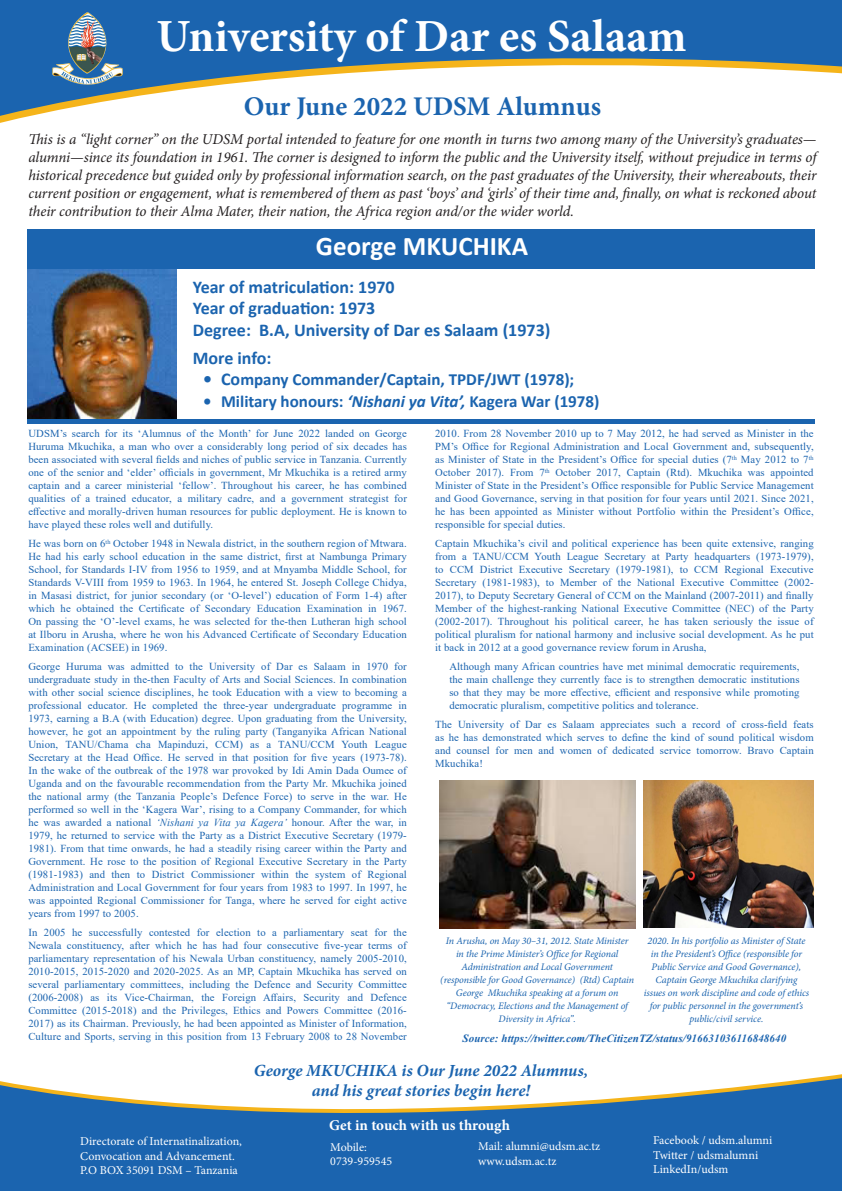
<style>
.page{position:relative;width:842px;height:1191px;background:#fff}
.page>*{position:absolute;margin:0;border:0;box-sizing:border-box;transform-origin:0 0}
.t1{font:700 46px "Minion Pro";color:#fff}
.t2{font:700 27px "Minion Pro";color:#1b64af}
.t3{font:700 27px "Calibri";color:#fff}
.t4{font:700 18px "Calibri";color:#1b64af}
.t5{font:700 17px "Calibri";color:#1b64af}
.t6{font:italic 700 17px "Minion Pro";color:#1b64af}
.t7{font:italic 15px/18px "Minion Pro";letter-spacing:-.005em;color:#231f20;text-align:justify}
.t8{font:700 15px "Minion Pro";color:#fff}
.t9{font:12px "Minion Pro";color:#fff}
.t10{font:italic 700 11px "Times New Roman";letter-spacing:.01em;color:#1b64af}
.t11{font:10.7px/13px "Times New Roman";letter-spacing:.01em;color:#1b64af;text-align:justify}
.t12{font:italic 10px/13px "Minion Pro";letter-spacing:-.005em;color:#1b64af;text-align:center}
.s1{font-size:18px}
.s2{font-style:italic}
</style>
<div class="page">
<img style="left:27px;top:289px;width:149px;height:130px">
<svg style="left:27px;top:282px;width:150px;height:7px"></svg>
<svg style="left:0;top:26px;width:842px;height:256px"></svg>
<div style="left:0;top:0;width:842px;height:26px;background:#1b64af"></div>
<svg style="left:0;top:1074px;width:842px;height:65px;fill:#1b64af"></svg>
<div style="left:0;top:1139px;width:842px;height:52px;background:#1b64af"></div>
<img style="left:439px;top:780px;width:196px;height:148px">
<img style="left:643px;top:781px;width:171px;height:147px">
<hr style="left:27px;top:419px;width:788px;height:4px;background:#1b64af">
<img style="left:48px;top:9px;width:86px;height:84px">
<p class="t1" style="left:156px;top:4px;width:532px">University of Dar es Salaam</p>
<p class="t2" style="left:244px;top:87px;width:359px">Our June 2022 UDSM Alumnus</p>
<p class="t7" style="left:28px;top:130px;width:790px">This is a “light corner” on the UDSM portal intended to feature for one month in turns two among many of the University’s graduates— alumni—since its foundation in 1961. The corner is designed to inform the public and the University itself, without prejudice in terms of historical precedence but guided only by professional information search, on the past graduates of the University, their whereabouts, their current position or engagement, what is remembered of them as past ‘boys’ and ‘girls’ of their time and, finally, on what is reckoned about their contribution to their Alma Mater, their nation, the Africa region and/or the wider world.</p>
<p class="t3" style="left:316px;top:227px;width:214px">George MKUCHIKA</p>
<p class="t4" style="left:193px;top:274px;width:203px">Year of matriculation: 1970</p>
<p class="t4" style="left:193px;top:296px;width:184px">Year of graduation: 1973</p>
<p class="t4" style="left:193px;top:317px;width:359px">Degree: B.A, University of Dar es Salaam (1973)</p>
<p class="t4" style="left:193px;top:345px;width:80px">More info:</p>
<p class="t5" style="left:203px;top:367px;width:373px"><span class="s1">• Co</span>mpany Commander/Captain, TPDF/JWT (1978);</p>
<p class="t5" style="left:203px;top:389px;width:398px">• Military honours: <span class="s2">‘Nishani ya Vita’,</span> Kagera War (1978)</p>
<p class="t11" style="left:435px;top:427px;width:380px">2010. From 28 November 2010 up to 7 May 2012, he had served as Minister in the PM’s Office for Regional Administration and Local Government and, subsequently, as Minister of State in the President’s Office for special duties (7<sup>th</sup> May 2012 to 7<sup>th </sup>October 2017). From 7<sup>th</sup> October 2017, Captain (Rtd). Mkuchika was appointed Minister of State in the President’s Office responsible for Public Service Management and Good Governance, serving in that position for four years until 2021. Since 2021, he has been appointed as Minister without Portfolio within the President’s Office, responsible for special duties.</p>
<p class="t11" style="left:435px;top:537px;width:380px">Captain Mkuchika’s civil and political experience has been quite extensive, ranging from a TANU/CCM Youth League Secretary at Party headquarters (1973-1979), to CCM District Executive Secretary (1979-1981), to CCM Regional Executive Secretary (1981-1983), to Member of the National Executive Committee (2002- 2017), to Deputy Secretary General of CCM on the Mainland (2007-2011) and finally Member of the highest-ranking National Executive Committee (NEC) of the Party (2002-2017). Throughout his political career, he has taken seriously the issue of political pluralism for national harmony and inclusive social development. As he put it back in 2012 at a good governance review forum in Arusha,</p>
<p class="t11" style="left:449px;top:659px;width:352px">Although many African countries have met minimal democratic requirements, the main challenge they currently face is to strengthen democratic institutions so that they may be more effective, efficient and responsive while promoting democratic pluralism, competitive politics and tolerance.</p>
<p class="t11" style="left:435px;top:717px;width:380px">The University of Dar es Salaam appreciates such a record of cross-field feats as he has demonstrated which serves to define the kind of sound political wisdom and counsel for men and women of dedicated service tomorrow. Bravo Captain Mkuchika!</p>
<p class="t11" style="left:28px;top:427px;width:380px">UDSM’s search for its ‘Alumnus of the Month’ for June 2022 landed on George Huruma Mkuchika, a man who over a considerably long period of six decades has been associated with several fields and niches of public service in Tanzania. Currently one of the senior and ‘elder’ officials in government, Mr Mkuchika is a retired army captain and a career ministerial ‘fellow’. Throughout his career, he has combined qualities of a trained educator, a military cadre, and a government strategist for effective and morally-driven human resources for public deployment. He is known to have played these roles well and dutifully.</p>
<p class="t11" style="left:28px;top:537px;width:380px">He was born on 6<sup>th</sup> October 1948 in Newala district, in the southern region of Mtwara.<br>He had his early school education in the same district, first at Nambunga Primary School, for Standards I-IV from 1956 to 1959, and at Mnyamba Middle School, for Standards V-VIII from 1959 to 1963. In 1964, he entered St. Joseph College Chidya, in Masasi district, for junior secondary (or ‘O-level’) education of Form 1-4) after which he obtained the Certificate of Secondary Education Examination in 1967.<br>On passing the ‘O’-level exams, he was selected for the-then Lutheran high school at Ilboru in Arusha, where he won his Advanced Certificate of Secondary Education Examination (ACSEE) in 1969.</p>
<p class="t11" style="left:28px;top:659px;width:380px">George Huruma was admitted to the University of Dar es Salaam in 1970 for undergraduate study in the-then Faculty of Arts and Social Sciences. In combination with other social science disciplines, he took Education with a view to becoming a professional educator. He completed the three-year undergraduate programme in 1973, earning a B.A (with Education) degree. Upon graduating from the University, however, he got an appointment by the ruling party (Tanganyika African National Union, TANU/Chama cha Mapinduzi, CCM) as a TANU/CCM Youth League Secretary at the Head Office. He served in that position for five years (1973-78).<br>In the wake of the outbreak of the 1978 war provoked by Idi Amin Dada Oumee of Uganda and on the favourable recommendation from the Party Mr. Mkuchika joined the national army (the Tanzania People’s Defence Force) to serve in the war. He performed so well in the ‘Kagera War’, rising to a Company Commander, for which he was awarded a national <span class="s2">‘Nishani ya Vita ya Kagera’</span> honour. After the war, in 1979, he returned to service with the Party as a District Executive Secretary (1979- 1981). From that time onwards, he had a steadily rising career within the Party and Government. He rose to the position of Regional Executive Secretary in the Party (1981-1983) and then to District Commissioner within the system of Regional Administration and Local Government for four years from 1983 to 1997. In 1997, he was appointed Regional Commissioner for Tanga, where he served for eight active years from 1997 to 2005.</p>
<p class="t11" style="left:28px;top:925px;width:380px">In 2005 he successfully contested for election to a parliamentary seat for the Newala constituency, after which he has had four consecutive five-year terms of parliamentary representation of his Newala Urban constituency, namely 2005-2010, 2010-2015, 2015-2020 and 2020-2025. As an MP, Captain Mkuchika has served on several parliamentary committees, including the Defence and Security Committee (2006-2008) as its Vice-Chairman, the Foreign Affairs, Security and Defence Committee (2015-2018) and the Privileges, Ethics and Powers Committee (2016- 2017) as its Chairman. Previously, he had been appointed as Minister of Information, Culture and Sports, serving in this position from 13 February 2008 to 28 November</p>
<p class="t12" style="left:440px;top:934px;width:195px">In Arusha, on May 30–31, 2012. State Minister<br>in the Prime Minister’s Office for Regional Administration and Local Government (responsible for Good Governance) (Rtd) Captain George Mkuchika speaking at a forum on “Democracy, Elections and the Management of Diversity in Africa”.</p>
<p class="t12" style="left:644px;top:934px;width:167px">2020. In his portfolio as Minister of State in the President’s Office (responsible for Public Service and Good Governance), Captain George Mkuchika clarifying issues on work discipline and code of ethics for public personnel in the government’s public/civil service.</p>
<p class="t10" style="left:462px;top:1030px;width:325px">Source: https://twitter.com/TheCitizenTZ/status/916631036116848640</p>
<p class="t6" style="left:254px;top:1058px;width:336px">George MKUCHIKA is Our June 2022 Alumnus,</p>
<p class="t6" style="left:312px;top:1078px;width:220px">and his great stories begin here!</p>
<p class="t9" style="left:80px;top:1133px;width:163px">Directorate of Internatinalization,</p>
<p class="t9" style="left:80px;top:1148px;width:156px">Convocation and Advancement.</p>
<p class="t9" style="left:80px;top:1162px;width:159px">P.O BOX 35091 DSM – Tanzania</p>
<p class="t8" style="left:329px;top:1114px;width:182px">Get in touch with us through</p>
<p class="t9" style="left:330px;top:1139px;width:38px">Mobile:</p>
<p class="t9" style="left:330px;top:1153px;width:63px">0739-959545</p>
<p class="t9" style="left:478px;top:1138px;width:124px">Mail: alumni@udsm.ac.tz</p>
<p class="t9" style="left:478px;top:1152px;width:80px">www.udsm.ac.tz</p>
<p class="t9" style="left:653px;top:1132px;width:121px">Facebook / udsm.alumni</p>
<p class="t9" style="left:653px;top:1147px;width:107px">Twitter / udsmalumni</p>
<p class="t9" style="left:653px;top:1161px;width:77px">LinkedIn/udsm</p>
</div>
